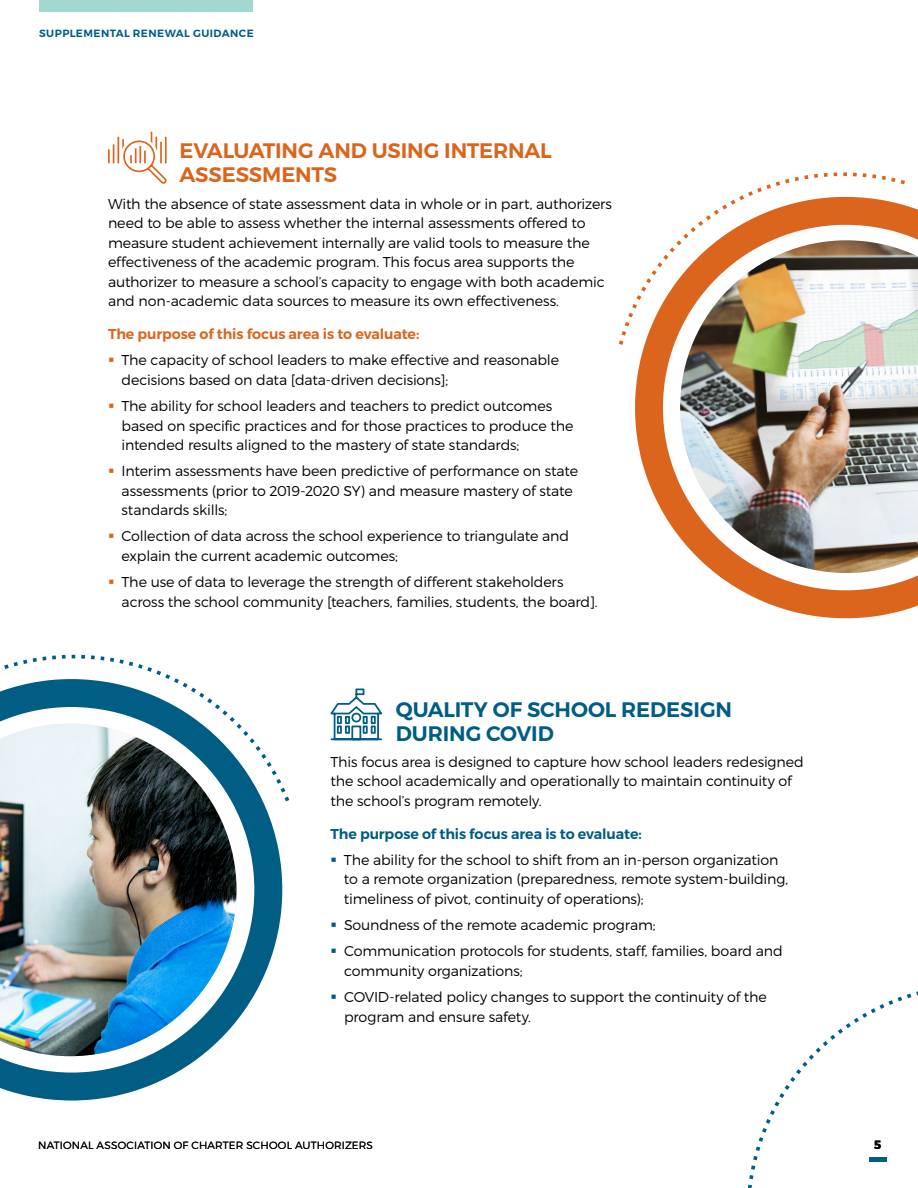
<style>
.page{position:relative;width:918px;height:1188px;background:#fff}
.page>*{position:absolute;margin:0;border:0;box-sizing:border-box;transform-origin:0 0}
.t1{font:600 21px/24px "Montserrat";letter-spacing:-.01em;color:#dc651e}
.t2{font:600 21px/24px "Montserrat";letter-spacing:-.005em;color:#005d84}
.t3{font:300 14.25px/19.5px "Montserrat";letter-spacing:-.01em;color:#000}
.t4{font:600 14.25px "Montserrat";letter-spacing:-.01em;color:#dc651e}
.t5{font:600 14.25px "Montserrat";letter-spacing:-.01em;color:#005d84}
.t6{font:700 12px "Montserrat";color:#000}
.t7{font:300 10.5px "Montserrat";letter-spacing:.015em;color:#000}
.t8{font:600 10.5px "Montserrat";letter-spacing:.04em;color:#005d84}
.s1{color:#dc651e}
.s2{color:#005d84}
</style>
<div class="page">
<svg style="left:635px;top:205px;width:283px;height:413px"></svg>
<svg style="left:619px;top:172px;width:286px;height:173px"></svg>
<img style="left:679px;top:240px;width:239px;height:333px">
<hr style="left:117px;top:137px;width:2px;height:26px;background:#dc651e">
<svg style="left:108px;top:144px;width:6px;height:19px"></svg>
<hr style="left:151px;top:132px;width:1px;height:31px;background:#dc651e">
<svg style="left:122px;top:137px;width:45px;height:47px"></svg>
<svg style="left:0;top:690px;width:282px;height:411px"></svg>
<svg style="left:4px;top:655px;width:285px;height:146px"></svg>
<img style="left:0;top:724px;width:237px;height:332px">
<svg style="left:330px;top:688px;width:53px;height:53px"></svg>
<svg style="left:748px;top:991px;width:170px;height:197px"></svg>
<div style="left:39px;top:0;width:214px;height:12px;background:#a1d8d0"></div>
<p class="t8" style="left:39px;top:27px;width:216px">SUPPLEMENTAL RENEWAL GUIDANCE</p>
<h1 class="t1" style="left:179px;top:139px;width:374px">EVALUATING AND USING INTERNAL<br>ASSESSMENTS</h1>
<p class="t3" style="left:108px;top:193px;width:506px">With the absence of state assessment data in whole or in part, authorizers need to be able to assess whether the internal assessments offered to measure student achievement internally are valid tools to measure the effectiveness of the academic program. This focus area supports the authorizer to measure a school’s capacity to engage with both academic and non-academic data sources to measure its own effectiveness.</p>
<p class="t4" style="left:108px;top:325px;width:313px">The purpose of this focus area is to evaluate:</p>
<p class="t3" style="left:122px;top:350px;width:439px;text-indent:-14px"><span class="s1">▪</span> The capacity of school leaders to make effective and reasonable decisions based on data [data-driven decisions];</p>
<p class="t3" style="left:122px;top:396px;width:454px;text-indent:-14px"><span class="s1">▪</span> The ability for school leaders and teachers to predict outcomes based on specific practices and for those practices to produce the intended results aligned to the mastery of state standards;</p>
<p class="t3" style="left:122px;top:461px;width:458px;text-indent:-14px"><span class="s1">▪</span> Interim assessments have been predictive of performance on state assessments (prior to 2019-2020 SY) and measure mastery of state standards skills;</p>
<p class="t3" style="left:122px;top:526px;width:449px;text-indent:-14px"><span class="s1">▪</span> Collection of data across the school experience to triangulate and explain the current academic outcomes;</p>
<p class="t3" style="left:122px;top:572px;width:478px;text-indent:-14px"><span class="s1">▪</span> The use of data to leverage the strength of different stakeholders across the school community [teachers, families, students, the board].</p>
<h1 class="t2" style="left:396px;top:697px;width:338px">QUALITY OF SCHOOL REDESIGN<br>DURING COVID</h1>
<p class="t3" style="left:330px;top:752px;width:475px">This focus area is designed to capture how school leaders redesigned the school academically and operationally to maintain continuity of the school’s program remotely.</p>
<p class="t5" style="left:330px;top:825px;width:313px">The purpose of this focus area is to evaluate:</p>
<p class="t3" style="left:344px;top:850px;width:446px;text-indent:-14px"><span class="s2">▪</span> The ability for the school to shift from an in-person organization to a remote organization (preparedness, remote system-building, timeliness of pivot, continuity of operations);</p>
<p class="t3" style="left:330px;top:915px;width:327px"><span class="s2">▪</span> Soundness of the remote academic program;</p>
<p class="t3" style="left:344px;top:941px;width:440px;text-indent:-14px"><span class="s2">▪</span> Communication protocols for students, staff, families, board and community organizations;</p>
<p class="t3" style="left:344px;top:987px;width:424px;text-indent:-14px"><span class="s2">▪</span> COVID-related policy changes to support the continuity of the program and ensure safety.</p>
<p class="t7" style="left:38px;top:1138px;width:336px">NATIONAL ASSOCIATION OF CHARTER SCHOOL AUTHORIZERS</p>
<p class="t6" style="left:874px;top:1138px;width:9px">5</p>
</div>
